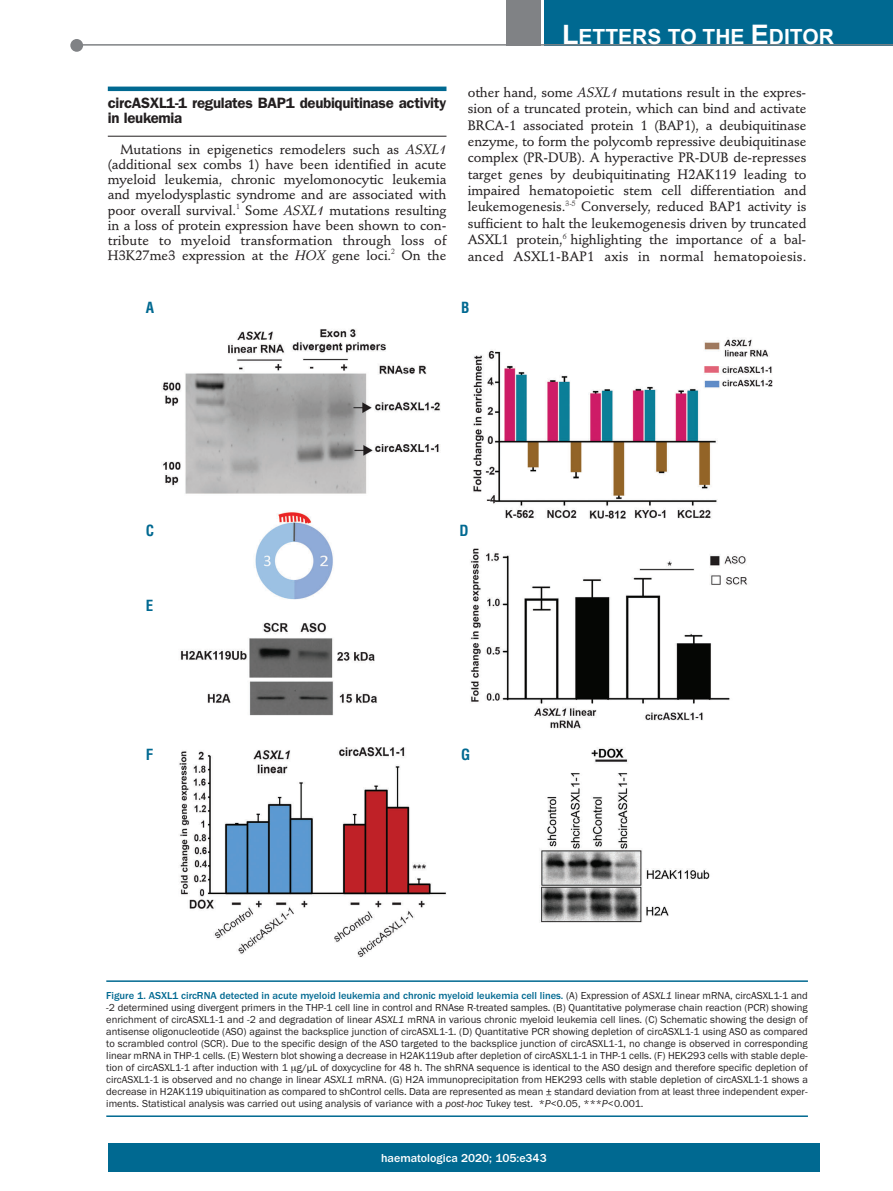
<style>
.page{position:relative;width:893px;height:1191px;background:#fff}
.page>*{position:absolute;margin:0;border:0;box-sizing:border-box;transform-origin:0 0}
.t1{font:700 21px "Arial";color:#fff}
.t2{font:600 15px/15.1px "Franklin Gothic";letter-spacing:-.02em;color:#231f20}
.t3{font:700 condensed 15px "Helvetica";color:#006991}
.t4{font:500 13.5px/16.4px "Stempel Schneidler";letter-spacing:.015em;color:#231f20;text-align:justify}
.t5{font:500 12px "Franklin Gothic";color:#fff}
.t6{font:10.5px/12px "Franklin Gothic";color:#231f20;text-align:justify}
.s1{font-family:"Stempel Schneidler Med";font-weight:400;font-style:italic}
.s2{font-size:27px}
.s3{font-weight:500;color:#006991}
.s4{font-style:italic}
</style>
<div class="page">
<hr style="left:108px;top:87px;width:338px;height:4px;background:#006991">
<hr style="left:108px;top:136px;width:338px;height:1px;background:#231f20">
<div style="left:107px;top:1143px;width:713px;height:28px;background:#006991"></div>
<div style="left:544px;top:0;width:349px;height:45px;background:#006991"></div>
<div style="left:506px;top:0;width:34px;height:45px;background:#808285"></div>
<div style="left:70px;top:39px;width:13px;height:13px;background:#808285;border-radius:50%"></div>
<hr style="left:78px;top:44px;width:815px;height:2px;background:#808285">
<img style="left:162px;top:329px;width:611px;height:629px">
<hr style="left:106px;top:980px;width:702px;height:2px;background:#006991">
<hr style="left:106px;top:1115px;width:702px;height:2px;background:#006991">
<h2 class="t2" style="left:108px;top:97px;width:340px">circASXL1-1 regulates BAP1 deubiquitinase activity in leukemia</h2>
<p class="t4" style="left:108px;top:143px;width:340px;line-height:15.1px;text-indent:13px">Mutations in epigenetics remodelers such as <span class="s1">ASXL1 </span>(additional sex combs 1) have been identified in acute myeloid leukemia, chronic myelomonocytic leukemia and myelodysplastic syndrome and are associated with poor overall survival.<sup>1</sup> Some <span class="s1">ASXL1</span> mutations resulting in a loss of protein expression have been shown to con&shy;tribute to myeloid transformation through loss of H3K27me3 expression at the <span class="s1">HOX</span> gene loci.<sup>2</sup> On the</p>
<h1 class="t1" style="left:562px;top:25px;width:273px"><span class="s2">L</span>ETTERS TO THE <span class="s2">E</span>DITOR</h1>
<p class="t4" style="left:468px;top:85px;width:340px">other hand, some <span class="s1">ASXL1</span> mutations result in the expres&shy;sion of a truncated protein, which can bind and activate BRCA-1 associated protein 1 (BAP1), a deubiquitinase enzyme, to form the polycomb repressive deubiquitinase complex (PR-DUB). A hyperactive PR-DUB de-represses target genes by deubiquitinating H2AK119 leading to impaired hematopoietic stem cell differentiation and leukemogenesis.<sup>3-5</sup> Conversely, reduced BAP1 activity is sufficient to halt the leukemogenesis driven by truncated ASXL1 protein,<sup>6</sup> highlighting the importance of a bal&shy;anced ASXL1-BAP1 axis in normal hematopoiesis.</p>
<h2 class="t3" style="left:146px;top:299px;width:10px">A</h2>
<h2 class="t3" style="left:461px;top:299px;width:10px">B</h2>
<h2 class="t3" style="left:146px;top:522px;width:10px">C</h2>
<h2 class="t3" style="left:460px;top:522px;width:11px">D</h2>
<h2 class="t3" style="left:146px;top:597px;width:9px">E</h2>
<h2 class="t3" style="left:146px;top:745px;width:9px">F</h2>
<h2 class="t3" style="left:461px;top:745px;width:11px">G</h2>
<p class="t6" style="left:106px;top:989px;width:703px"><span class="s3">Figure 1. ASXL1 circRNA detected in acute myeloid leukemia and chronic myeloid leukemia cell lines.</span> (A) Expression of <span class="s4">ASXL1</span> linear mRNA, circASXL1-1 and -2 determined using divergent primers in the THP-1 cell line in control and RNAse R-treated samples. (B) Quantitative polymerase chain reaction (PCR) showing enrichment of circASXL1-1 and -2 and degradation of linear <span class="s4">ASXL1</span> mRNA in various chronic myeloid leukemia cell lines. (C) Schematic showing the design of antisense oligonucleotide (ASO) against the backsplice junction of circASXL1-1. (D) Quantitative PCR showing depletion of circASXL1-1 using ASO as compared to scrambled control (SCR). Due to the specific design of the ASO targeted to the backsplice junction of circASXL1-1, no change is observed in corresponding linear mRNA in THP-1 cells. (E) Western blot showing a decrease in H2AK119ub after depletion of circASXL1-1 in THP-1 cells. (F) HEK293 cells with stable deple&shy;tion of circASXL1-1 after induction with 1 g/µL of doxycycline for 48 h. The shRNA sequence is identical to the ASO design and therefore specific depletion of circASXL1-1 is observed and no change in linear <span class="s4">ASXL1</span> mRNA. (G) H2A immunoprecipitation from HEK293 cells with stable depletion of circASXL1-1 shows a decrease in H2AK119 ubiquitination as compared to shControl cells. Data are represented as mean ± standard deviation from at least three independent exper&shy;iments. Statistical analysis was carried out using analysis of variance with a <span class="s4">post-hoc</span> Tukey test. *<span class="s4">P</span>&lt;0.05, ***<span class="s4">P</span>&lt;0.001.</p>
<p class="t5" style="left:381px;top:1150px;width:167px">haematologica 2020; 105:e343</p>
</div>
